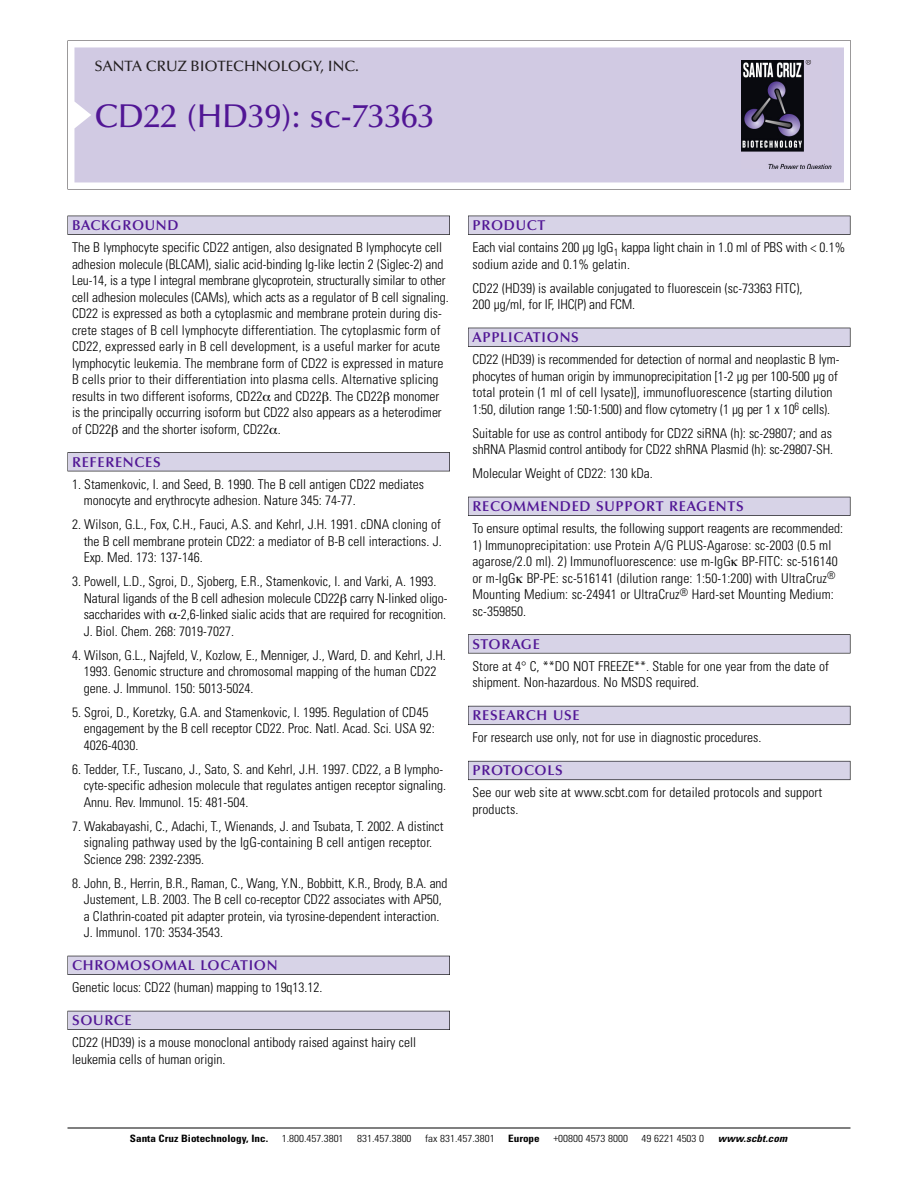
<style>
.page{position:relative;width:918px;height:1188px;background:#fff}
.page>*{position:absolute;margin:0;border:0;box-sizing:border-box;transform-origin:0 0}
.t1{font:500 33px "Optima";color:#511695}
.t2{font:500 15px "Optima";color:#231f20}
.t3{font:600 14.25px "Optima";letter-spacing:.05em;color:#511695}
.t4{font:300 condensed 13.5px/16.5px "Univers";color:#000}
.t5{font:300 condensed 10.2px "Univers";color:#000;scale:1.1 1}
.t6{font:700 condensed 10.2px "Univers";color:#000;scale:1.1 1}
.t7{font:italic 700 condensed 10.2px "Univers";letter-spacing:.005em;color:#000;scale:1.1 1}
</style>
<div class="page">
<svg style="left:68px;top:40px;width:783px;height:149px"></svg>
<div style="left:74px;top:47px;width:770px;height:135px;background:#d1cae3"></div>
<img style="left:741px;top:60px;width:90px;height:108px">
<div style="left:68px;top:216px;width:382px;height:19px;background:#525155"></div>
<div style="left:68px;top:216px;width:381px;height:18px;background:#d7d3e7"></div>
<div style="left:68px;top:452px;width:382px;height:19px;background:#525155"></div>
<div style="left:68px;top:453px;width:381px;height:18px;background:#d7d3e7"></div>
<div style="left:68px;top:956px;width:382px;height:19px;background:#525158"></div>
<div style="left:68px;top:956px;width:381px;height:18px;background:#d7d3e7"></div>
<div style="left:68px;top:1011px;width:382px;height:19px;background:#54535a"></div>
<div style="left:68px;top:1011px;width:381px;height:18px;background:#d7d3e7"></div>
<div style="left:468px;top:216px;width:382px;height:19px;background:#525155"></div>
<div style="left:468px;top:216px;width:382px;height:18px;background:#d7d3e7"></div>
<div style="left:468px;top:328px;width:382px;height:19px;background:#515055"></div>
<div style="left:468px;top:328px;width:382px;height:18px;background:#d7d3e7"></div>
<div style="left:468px;top:497px;width:382px;height:19px;background:#525158"></div>
<div style="left:468px;top:497px;width:382px;height:18px;background:#d7d3e7"></div>
<div style="left:468px;top:634px;width:382px;height:19px;background:#575759"></div>
<div style="left:468px;top:635px;width:382px;height:18px;background:#d7d3e7"></div>
<div style="left:468px;top:706px;width:382px;height:19px;background:#5b5a62"></div>
<div style="left:468px;top:706px;width:382px;height:18px;background:#d7d3e7"></div>
<div style="left:468px;top:761px;width:382px;height:19px;background:#66646e"></div>
<div style="left:468px;top:761px;width:382px;height:18px;background:#d7d3e7"></div>
<hr style="left:68px;top:1128px;width:782px;height:1px;background:#000">
<p class="t2" style="left:94px;top:61px;width:266px">SANTA CRUZ BIOTECHNOLOGY, INC.</p>
<h1 class="t1" style="left:94px;top:103px;width:341px">CD22 (HD39): sc-73363</h1>
<p class="t3" style="left:72px;top:219px;width:108px">BACKGROUND</p>
<p class="t4" style="left:72px;top:240px;width:378px">The B lymphocyte specific CD22 antigen, also designated B lymphocyte cell adhesion molecule (BLCAM), sialic acid-binding Ig-like lectin 2 (Siglec-2) and Leu-14, is a type I integral membrane glycoprotein, structurally similar to other cell adhesion molecules (CAMs), which acts as a regulator of B cell signaling.<br>CD22 is expressed as both a cytoplasmic and membrane protein during dis&shy;crete stages of B cell lymphocyte differentiation. The cytoplasmic form of CD22, expressed early in B cell development, is a useful marker for acute lymphocytic leukemia. The membrane form of CD22 is expressed in mature B cells prior to their differentiation into plasma cells. Alternative splicing results in two different isoforms, CD22 and CD22 . The CD22 monomer is the principally occurring isoform but CD22 also appears as a heterodimer of CD22 and the shorter isoform, CD22 .</p>
<p class="t3" style="left:72px;top:456px;width:90px">REFERENCES</p>
<p class="t4" style="left:84px;top:477px;width:342px;text-indent:-12px">1. Stamenkovic, I. and Seed, B. 1990. The B cell antigen CD22 mediates monocyte and erythrocyte adhesion. Nature 345: 74-77.</p>
<p class="t4" style="left:84px;top:517px;width:360px;text-align:justify;text-indent:-12px">2. Wilson, G.L., Fox, C.H., Fauci, A.S. and Kehrl, J.H. 1991. cDNA cloning of the B cell membrane protein CD22: a mediator of B-B cell interactions. J.<br>Exp. Med. 173: 137-146.</p>
<p class="t4" style="left:84px;top:574px;width:365px;text-indent:-12px">3. Powell, L.D., Sgroi, D., Sjoberg, E.R., Stamenkovic, I. and Varki, A. 1993.<br>Natural ligands of the B cell adhesion molecule CD22 carry N-linked oligo&shy;saccharides with -2,6-linked sialic acids that are required for recognition.<br>J. Biol. Chem. 268: 7019-7027.</p>
<p class="t4" style="left:84px;top:648px;width:364px;text-indent:-12px">4. Wilson, G.L., Najfeld, V., Kozlow, E., Menniger, J., Ward, D. and Kehrl, J.H.<br>1993. Genomic structure and chromosomal mapping of the human CD22 gene. J. Immunol. 150: 5013-5024.</p>
<p class="t4" style="left:84px;top:705px;width:353px;text-indent:-12px">5. Sgroi, D., Koretzky, G.A. and Stamenkovic, I. 1995. Regulation of CD45 engagement by the B cell receptor CD22. Proc. Natl. Acad. Sci. USA 92:<br>4026-4030.</p>
<p class="t4" style="left:84px;top:762px;width:364px;text-indent:-12px">6. Tedder, T.F., Tuscano, J., Sato, S. and Kehrl, J.H. 1997. CD22, a B lympho&shy;cyte-specific adhesion molecule that regulates antigen receptor signaling.<br>Annu. Rev. Immunol. 15: 481-504.</p>
<p class="t4" style="left:84px;top:819px;width:361px;text-indent:-12px">7. Wakabayashi, C., Adachi, T., Wienands, J. and Tsubata, T. 2002. A distinct signaling pathway used by the IgG-containing B cell antigen receptor.<br>Science 298: 2392-2395.</p>
<p class="t4" style="left:84px;top:876px;width:365px;text-indent:-12px">8. John, B., Herrin, B.R., Raman, C., Wang, Y.N., Bobbitt, K.R., Brody, B.A. and Justement, L.B. 2003. The B cell co-receptor CD22 associates with AP50, a Clathrin-coated pit adapter protein, via tyrosine-dependent interaction.<br>J. Immunol. 170: 3534-3543.</p>
<p class="t3" style="left:72px;top:960px;width:207px">CHROMOSOMAL LOCATION</p>
<p class="t4" style="left:72px;top:980px;width:252px">Genetic locus: CD22 (human) mapping to 19q13.12.</p>
<p class="t3" style="left:72px;top:1015px;width:61px">SOURCE</p>
<p class="t4" style="left:72px;top:1035px;width:345px">CD22 (HD39) is a mouse monoclonal antibody raised against hairy cell leukemia cells of human origin.</p>
<p class="t3" style="left:473px;top:219px;width:74px">PRODUCT</p>
<p class="t4" style="left:473px;top:240px;width:374px">Each vial contains 200 µg IgG<sub>1</sub> kappa light chain in 1.0 ml of PBS with &lt; 0.1% sodium azide and 0.1% gelatin.</p>
<p class="t4" style="left:473px;top:281px;width:331px">CD22 (HD39) is available conjugated to fluorescein (sc-73363 FITC),<br>200 µg/ml, for IF, IHC(P) and FCM.</p>
<p class="t3" style="left:473px;top:332px;width:108px">APPLICATIONS</p>
<p class="t4" style="left:473px;top:352px;width:368px">CD22 (HD39) is recommended for detection of normal and neoplastic B lym&shy;phocytes of human origin by immunoprecipitation [1-2 µg per 100-500 µg of total protein (1 ml of cell lysate)], immunofluorescence (starting dilution 1:50, dilution range 1:50-1:500) and flow cytometry (1 µg per 1 x 10<sup>6</sup> cells).</p>
<p class="t4" style="left:473px;top:426px;width:362px">Suitable for use as control antibody for CD22 siRNA (h): sc-29807; and as shRNA Plasmid control antibody for CD22 shRNA Plasmid (h): sc-29807-SH.</p>
<p class="t4" style="left:473px;top:466px;width:182px">Molecular Weight of CD22: 130 kDa.</p>
<p class="t3" style="left:473px;top:501px;width:273px">RECOMMENDED SUPPORT REAGENTS</p>
<p class="t4" style="left:473px;top:521px;width:372px">To ensure optimal results, the following support reagents are recommended:</p>
<p class="t4" style="left:473px;top:538px;width:367px">1) Immunoprecipitation: use Protein A/G PLUS-Agarose: sc-2003 (0.5 ml agarose/2.0 ml). 2) Immunofluorescence: use m-IgG BP-FITC: sc-516140 or m-IgG BP-PE: sc-516141 (dilution range: 1:50-1:200) with UltraCruz<sup>® </sup>Mounting Medium: sc-24941 or UltraCruz<sup>®</sup> Hard-set Mounting Medium: sc-359850.</p>
<p class="t3" style="left:473px;top:638px;width:69px">STORAGE</p>
<p class="t4" style="left:473px;top:659px;width:358px">Store at 4° C, **DO NOT FREEZE**. Stable for one year from the date of shipment. Non-hazardous. No MSDS required.</p>
<p class="t3" style="left:473px;top:710px;width:109px">RESEARCH USE</p>
<p class="t4" style="left:473px;top:730px;width:290px">For research use only, not for use in diagnostic procedures.</p>
<p class="t3" style="left:473px;top:765px;width:92px">PROTOCOLS</p>
<p class="t4" style="left:473px;top:785px;width:351px">See our web site at www.scbt.com for detailed protocols and support products.</p>
<p class="t6" style="left:130px;top:1135px;width:127px">Santa Cruz Biotechnology, Inc.</p>
<p class="t5" style="left:282px;top:1135px;width:58px">1.800.457.3801</p>
<p class="t5" style="left:357px;top:1135px;width:51px">831.457.3800</p>
<p class="t5" style="left:425px;top:1135px;width:65px">fax 831.457.3801</p>
<p class="t6" style="left:508px;top:1135px;width:30px">Europe</p>
<p class="t5" style="left:553px;top:1135px;width:69px">+00800 4573 8000</p>
<p class="t5" style="left:642px;top:1135px;width:58px">49 6221 4503 0</p>
<p class="t7" style="left:718px;top:1135px;width:64px">www.scbt.com</p>
</div>
